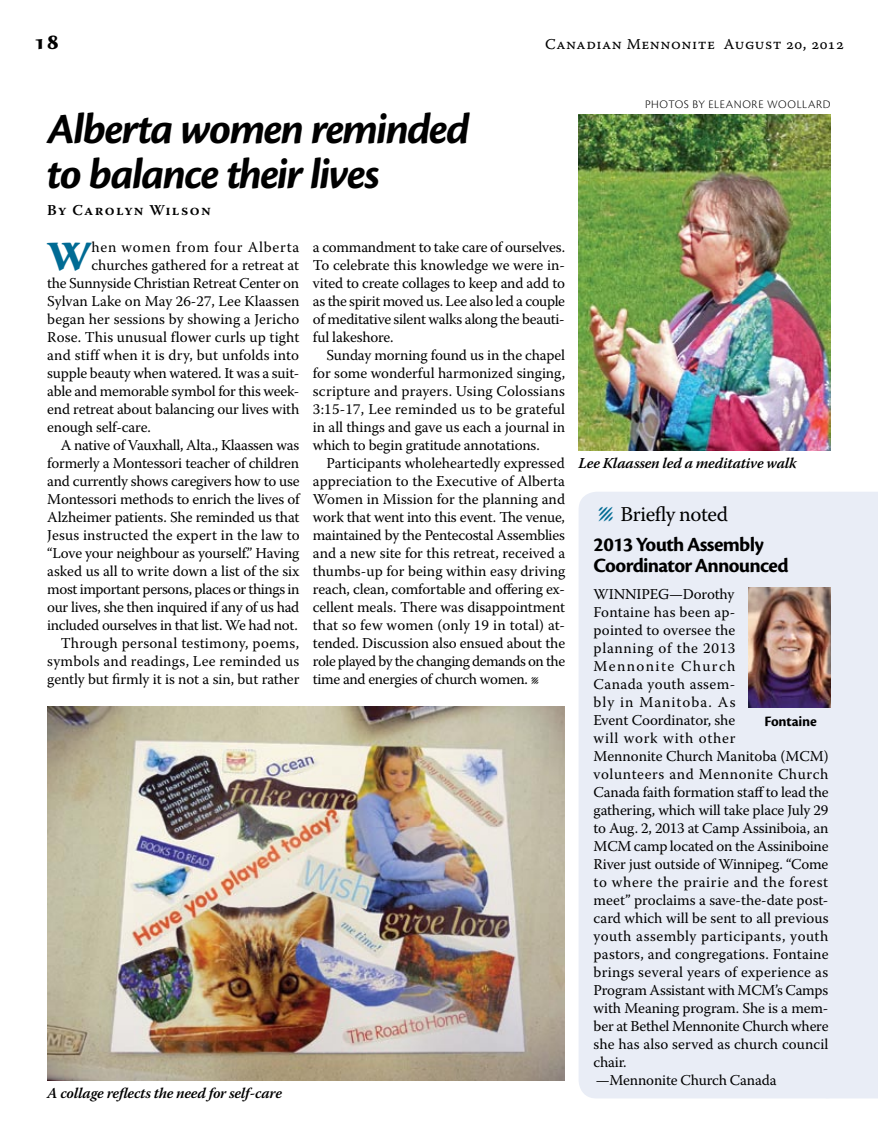
<style>
.page{position:relative;width:878px;height:1148px;background:#fff}
.page>*{position:absolute;margin:0;border:0;box-sizing:border-box;transform-origin:0 0}
.t1{font:italic 700 45px/45px "Cronos Pro";letter-spacing:-.04em;color:#000}
.t2{font:700 40.65px "Sava Pro";color:#006b94}
.t3{font:700 21px/21px "Cronos Pro";letter-spacing:-.035em;color:#000}
.t4{font:21px "Warnock Pro";letter-spacing:-.02em;color:#000}
.t5{font:700 21px "Sava Pro";color:#000}
.t6{font:15px/18px "Warnock Pro";letter-spacing:-.005em;color:#000;text-align:justify}
.t7{font:italic 600 15px "Warnock Pro";letter-spacing:-.015em;color:#000}
.t8{font:15px "Warnock Pro";letter-spacing:-.025em;color:#000}
.t9{font:15px "Warnock Pro";letter-spacing:.015em;color:#000}
.t10{font:15px "Warnock Pro Capt";letter-spacing:.035em;color:#000}
.t11{font:15px "Warnock Pro";letter-spacing:.05em;color:#000}
.t12{font:600 15px "Warnock Pro";letter-spacing:.09em;color:#000}
.t13{font:700 15px "Cronos Pro";letter-spacing:-.015em;color:#000}
.t14{font:300 12px "Cronos Pro";letter-spacing:.05em;color:#000}
.s1{font-size:30px;color:#006b94}
</style>
<div class="page">
<div style="left:830px;top:492px;width:48px;height:606px;background:#e9edf6"></div>
<img style="left:578px;top:114px;width:252px;height:337px">
<div style="left:578px;top:491px;width:266px;height:607px;background:#e9edf6;border-radius:18px"></div>
<img style="left:748px;top:587px;width:82px;height:120px">
<img style="left:47px;top:706px;width:517px;height:374px">
<h3 class="t5" style="left:34px;top:28px;width:27px">18</h3>
<p class="t10" style="left:545px;top:35px;width:300px">Canadian Mennonite August 20, 2012</p>
<h1 class="t1" style="left:47px;top:108px;width:424px">Alberta women reminded to balance their lives</h1>
<p class="t12" style="left:47px;top:201px;width:165px">By Carolyn Wilson</p>
<h2 class="t2" style="left:47px;top:229px;width:46px">W</h2>
<p class="t11" style="left:91px;top:238px;width:209px">hen women from four Alberta</p>
<p class="t6" style="left:313px;top:238px;width:254px">a commandment to take care of ourselves.<br>To celebrate this knowledge we were in&shy;vited to create collages to keep and add to as the spirit moved us. Lee also led a couple of meditative silent walks along the beauti&shy;ful lakeshore.</p>
<p class="t6" style="left:313px;top:346px;width:254px;text-indent:14px">Sunday morning found us in the chapel for some wonderful harmonized singing, scripture and prayers. Using Colossians 3:15-17, Lee reminded us to be grateful in all things and gave us each a journal in which to begin gratitude annotations.</p>
<p class="t6" style="left:313px;top:454px;width:254px;text-indent:14px">Participants wholeheartedly expressed appreciation to the Executive of Alberta Women in Mission for the planning and work that went into this event. The venue, maintained by the Pentecostal Assemblies and a new site for this retreat, received a thumbs-up for being within easy driving reach, clean, comfortable and offering ex&shy;cellent meals. There was disappointment that so few women (only 19 in total) at&shy;tended. Discussion also ensued about the role played by the changing demands on the time and energies of church women. l</p>
<p class="t6" style="left:91px;top:256px;width:209px">churches gathered for a retreat at</p>
<p class="t6" style="left:47px;top:274px;width:253px">the Sunnyside Christian Retreat Center on</p>
<p class="t6" style="left:47px;top:292px;width:254px">Sylvan Lake on May 26-27, Lee Klaassen</p>
<p class="t6" style="left:47px;top:310px;width:253px">began her sessions by showing a Jericho</p>
<p class="t6" style="left:47px;top:328px;width:253px">Rose. This unusual flower curls up tight</p>
<p class="t6" style="left:47px;top:346px;width:253px">and stiff when it is dry, but unfolds into</p>
<p class="t6" style="left:47px;top:364px;width:254px">supple beauty when watered. It was a suit-</p>
<p class="t6" style="left:47px;top:382px;width:254px">able and memorable symbol for this week-</p>
<p class="t6" style="left:47px;top:400px;width:253px">end retreat about balancing our lives with</p>
<p class="t6" style="left:47px;top:418px;width:105px">enough self-care.</p>
<p class="t6" style="left:61px;top:436px;width:240px">A native of Vauxhall, Alta., Klaassen was</p>
<p class="t6" style="left:47px;top:454px;width:253px">formerly a Montessori teacher of children</p>
<p class="t6" style="left:47px;top:472px;width:254px">and currently shows caregivers how to use</p>
<p class="t6" style="left:47px;top:490px;width:254px">Montessori methods to enrich the lives of</p>
<p class="t6" style="left:47px;top:508px;width:254px">Alzheimer patients. She reminded us that</p>
<p class="t6" style="left:47px;top:526px;width:254px">Jesus instructed the expert in the law to</p>
<p class="t6" style="left:47px;top:544px;width:253px">“Love your neighbour as yourself.” Having</p>
<p class="t6" style="left:47px;top:562px;width:254px">asked us all to write down a list of the six</p>
<p class="t8" style="left:47px;top:580px;width:254px">most important persons, places or things in</p>
<p class="t6" style="left:47px;top:598px;width:253px">our lives, she then inquired if any of us had</p>
<p class="t6" style="left:47px;top:616px;width:252px">included ourselves in that list. We had not.</p>
<p class="t9" style="left:61px;top:634px;width:240px">Through personal testimony, poems,</p>
<p class="t6" style="left:47px;top:652px;width:254px">symbols and readings, Lee reminded us</p>
<p class="t6" style="left:47px;top:670px;width:254px">gently but firmly it is not a sin, but rather</p>
<p class="t7" style="left:47px;top:1084px;width:236px">A collage reflects the need for self-care</p>
<p class="t14" style="left:645px;top:97px;width:185px">PHOTOS BY ELEAN ORE WOOLLARD</p>
<p class="t7" style="left:578px;top:454px;width:220px">Lee Klaassen led a meditative walk</p>
<h3 class="t4" style="left:597px;top:501px;width:132px"><span class="s1">Λ</span> Briefly noted</h3>
<h3 class="t3" style="left:593px;top:534px;width:197px">2013 Youth Assembly<br>Coordinator Announced</h3>
<p class="t6" style="left:593px;top:584px;width:236px;text-align:left">WINNIPEG—Dorothy<br>Fontaine has been ap-<br>pointed to oversee the<br>planning of the 2013<br>Mennonite Church<br>Canada youth assem-<br>bly in Manitoba. As<br>Event Coordinator, she<br>will work with other<br>Mennonite Church Manitoba (MCM) volunteers and Mennonite Church<br>Canada faith formation staff to lead the gathering, which will take place July 29 to Aug. 2, 2013 at Camp Assiniboia, an<br>MCM camp located on the Assiniboine<br>River just outside of Winnipeg. “Come to where the prairie and the forest meet” proclaims a save-the-date post&shy;card which will be sent to all previous youth assembly participants, youth pastors, and congregations. Fontaine brings several years of experience as<br>Program Assistant with MCM’s Camps with Meaning program. She is a mem&shy;ber at Bethel Mennonite Church where she has also served as church council chair.<br>—Mennonite Church Canada</p>
<p class="t13" style="left:764px;top:712px;width:54px">Fontaine</p>
</div>
